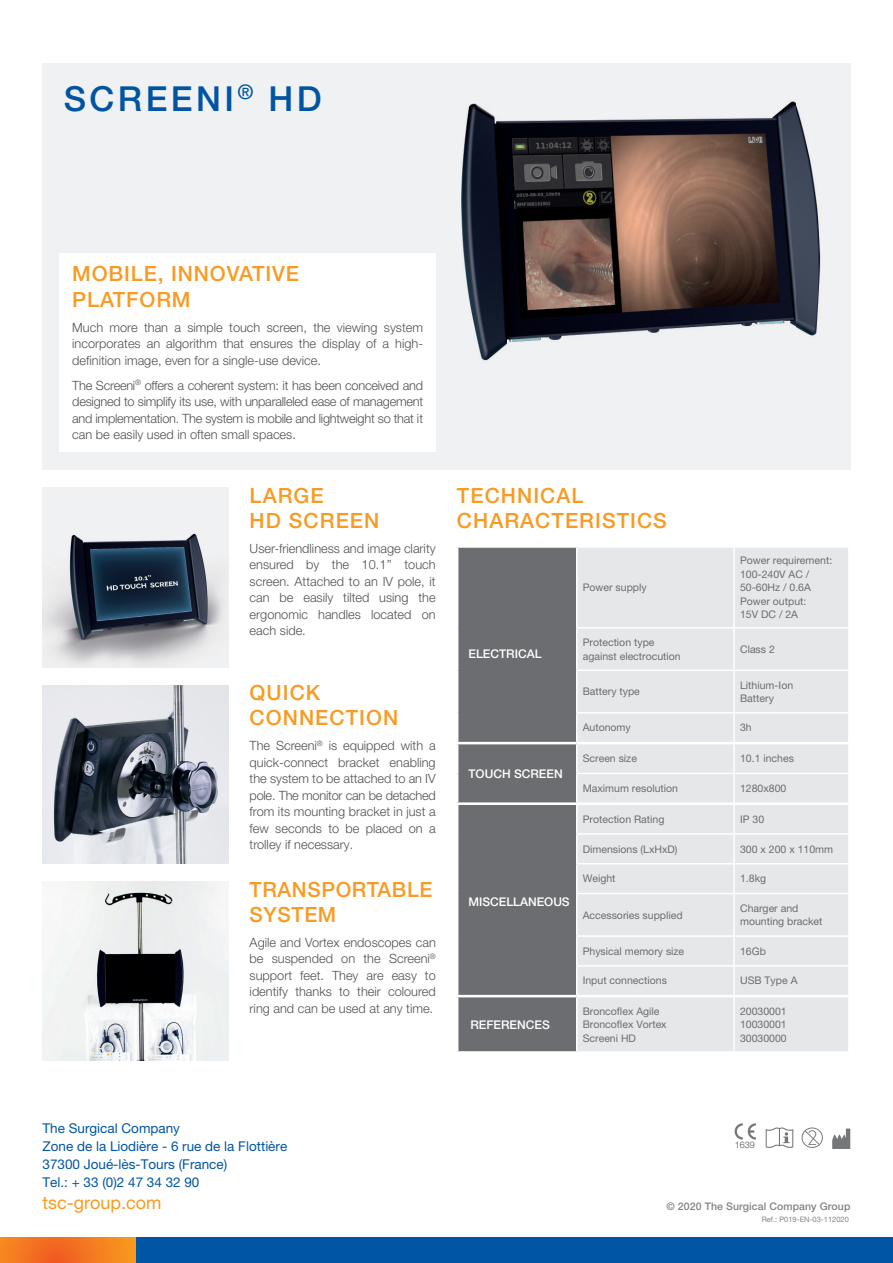
<style>
.page{position:relative;width:893px;height:1263px;background:#fff}
.page>*{position:absolute;margin:0;border:0;box-sizing:border-box;transform-origin:0 0}
.t1{font:500 34.5px "Helvetica Neue LT Pro";letter-spacing:.1em;color:#0154a3}
.t2{font:500 21px/25.2px "Helvetica Neue LT Pro";letter-spacing:.05em;color:#f89b24}
.t3{font:500 21px/25.2px "Helvetica Neue LT Pro";letter-spacing:.03em;color:#f89b24}
.t4{font:18px "Helvetica Neue LT Pro";color:#f89b24}
.t5{font:13.5px/18px "Helvetica Neue LT Pro";color:#0155a5}
.t6{font:300 12.75px/16.5px "Helvetica Neue LT Pro";color:#4f5252;text-align:justify}
.t7{font:500 12px "Helvetica Neue LT Pro";color:#fff}
.t8{font:10.5px/13.5px "Helvetica Neue LT Pro";color:#6c6d70}
.t9{font:500 10.5px "Helvetica Neue LT Pro";letter-spacing:.01em;color:#808285}
.t10{font:300 9px "Helvetica Neue LT Pro";color:#4f5252}
.t11{font:7.5px "Helvetica Neue LT Pro";color:#828487}
</style>
<div class="page">
<div style="left:42px;top:64px;width:808px;height:406px;background:#f0f1f2"></div>
<img style="left:150px;top:101px;width:671px;height:260px">
<div style="left:60px;top:254px;width:376px;height:198px;background:#fff"></div>
<img style="left:42px;top:488px;width:187px;height:179px">
<img style="left:42px;top:686px;width:187px;height:178px">
<img style="left:42px;top:882px;width:187px;height:178px">
<svg style="left:0;top:1237px;width:136px;height:26px;background:#f47920"></svg>
<div style="left:136px;top:1237px;width:757px;height:26px;background:#0155a5"></div>
<svg style="left:766px;top:1127px;width:27px;height:21px"></svg>
<svg style="left:735px;top:1123px;width:21px;height:16px"></svg>
<svg style="left:802px;top:1127px;width:21px;height:21px"></svg>
<svg style="left:832px;top:1128px;width:18px;height:21px"></svg>
<div style="left:458px;top:547px;width:119px;height:195px;background:#6c6d70"></div>
<div style="left:577px;top:548px;width:271px;height:164px;background:#e6e7e9"></div>
<hr style="left:576px;top:627px;width:158px;height:1px;background:#fff">
<hr style="left:576px;top:669px;width:158px;height:2px;background:#fff">
<hr style="left:576px;top:712px;width:158px;height:1px;background:#fff">
<hr style="left:733px;top:548px;width:2px;height:79px;background:#fff">
<hr style="left:734px;top:627px;width:116px;height:1px;background:#fff">
<hr style="left:733px;top:628px;width:2px;height:41px;background:#fff">
<hr style="left:734px;top:669px;width:116px;height:2px;background:#fff">
<hr style="left:733px;top:671px;width:2px;height:41px;background:#fff">
<hr style="left:457px;top:546px;width:120px;height:2px;background:#fff">
<hr style="left:576px;top:548px;width:1px;height:79px;background:#fff">
<hr style="left:576px;top:628px;width:1px;height:41px;background:#fff">
<hr style="left:576px;top:671px;width:1px;height:41px;background:#fff">
<svg style="left:457px;top:713px;width:391px;height:338px;background:#c3c4c6"></svg>
<hr style="left:577px;top:996px;width:157px;height:1px;background:#fff">
<hr style="left:734px;top:996px;width:116px;height:1px;background:#fff">
<hr style="left:733px;top:997px;width:2px;height:54px;background:#fff">
<hr style="left:457px;top:996px;width:120px;height:1px;background:#fff">
<hr style="left:457px;top:997px;width:1px;height:54px;background:#fff">
<hr style="left:576px;top:997px;width:1px;height:54px;background:#fff">
<h1 class="t1" style="left:64px;top:78px;width:260px">SCREENI<sup>®</sup> HD</h1>
<h2 class="t2" style="left:72px;top:261px;width:228px">MOBILE, INNOVATIVE<br>PLATFORM</h2>
<p class="t6" style="left:72px;top:319px;width:352px">Much more than a simple touch screen, the viewing system incorporates an algorithm that ensures the display of a high&shy;definition image, even for a single-use device.</p>
<p class="t6" style="left:72px;top:377px;width:352px">The Screeni<sup>®</sup> offers a coherent system: it has been conceived and designed to simplify its use, with unparalleled ease of management and implementation. The system is mobile and lightweight so that it can be easily used in often small spaces.</p>
<h2 class="t2" style="left:250px;top:482px;width:131px">LARGE<br>HD SCREEN</h2>
<p class="t6" style="left:250px;top:540px;width:188px">User-friendliness and image clarity ensured by the 10.1’’ touch screen. Attached to an IV pole, it can be easily tilted using the ergonomic handles located on each side.</p>
<h2 class="t2" style="left:250px;top:680px;width:150px">QUICK<br>CONNECTION</h2>
<p class="t6" style="left:250px;top:737px;width:188px">The Screeni<sup>®</sup> is equipped with a quick-connect bracket enabling the system to be attached to an IV pole. The monitor can be detached from its mounting bracket in just a few seconds to be placed on a trolley if necessary.</p>
<h2 class="t3" style="left:250px;top:876px;width:184px">TRANSPORTABLE<br>SYSTEM</h2>
<p class="t6" style="left:250px;top:934px;width:188px">Agile and Vortex endoscopes can be suspended on the Screeni<sup>® </sup>support feet. They are easy to identify thanks to their coloured ring and can be used at any time.</p>
<h2 class="t2" style="left:457px;top:482px;width:211px">TECHNICAL<br>CHARACTERISTICS</h2>
<p class="t8" style="left:583px;top:580px;width:65px">Power supply</p>
<p class="t8" style="left:740px;top:553px;width:94px">Power requirement:<br>100-240V AC /<br>50-60Hz / 0.6A<br>Power output:<br>15V DC / 2A</p>
<p class="t7" style="left:468px;top:646px;width:75px">ELECTRICAL</p>
<p class="t7" style="left:468px;top:767px;width:96px">TOUCH SCREEN</p>
<p class="t7" style="left:468px;top:894px;width:103px">MISCELLANEOUS</p>
<p class="t7" style="left:470px;top:1017px;width:81px">REFERENCES</p>
<p class="t8" style="left:583px;top:635px;width:100px">Protection type against electrocution</p>
<p class="t8" style="left:740px;top:642px;width:36px">Class 2</p>
<p class="t8" style="left:583px;top:685px;width:59px">Battery type</p>
<p class="t8" style="left:740px;top:678px;width:55px">Lithium-Ion<br>Battery</p>
<p class="t8" style="left:583px;top:721px;width:50px">Autonomy</p>
<p class="t8" style="left:740px;top:721px;width:13px">3h</p>
<p class="t8" style="left:583px;top:752px;width:56px">Screen size</p>
<p class="t8" style="left:740px;top:752px;width:55px">10.1 inches</p>
<p class="t8" style="left:583px;top:781px;width:97px">Maximum resolution</p>
<p class="t8" style="left:740px;top:781px;width:48px">1280x800</p>
<p class="t8" style="left:583px;top:812px;width:83px">Protection Rating</p>
<p class="t8" style="left:740px;top:812px;width:26px">IP 30</p>
<p class="t8" style="left:583px;top:842px;width:96px">Dimensions (LxHxD)</p>
<p class="t8" style="left:740px;top:842px;width:95px">300 x 200 x 110mm</p>
<p class="t8" style="left:583px;top:872px;width:34px">Weight</p>
<p class="t8" style="left:740px;top:872px;width:28px">1.8kg</p>
<p class="t8" style="left:583px;top:908px;width:101px">Accessories supplied</p>
<p class="t8" style="left:740px;top:901px;width:84px">Charger and mounting bracket</p>
<p class="t8" style="left:583px;top:944px;width:103px">Physical memory size</p>
<p class="t8" style="left:740px;top:944px;width:27px">16Gb</p>
<p class="t8" style="left:583px;top:974px;width:86px">Input connections</p>
<p class="t8" style="left:740px;top:974px;width:59px">USB Type A</p>
<p class="t8" style="left:583px;top:1004px;width:85px">Broncoflex Agile<br>Broncoflex Vortex<br>Screeni HD</p>
<p class="t8" style="left:740px;top:1004px;width:48px;text-align:justify">20030001<br>10030001<br>30030000</p>
<p class="t5" style="left:43px;top:1119px;width:246px">The Surgical Company<br>Zone de la Liodière - 6 rue de la Flottière<br>37300 Joué-lès-Tours (France)<br>Tel.: + 33 (0)2 47 34 32 90</p>
<h3 class="t4" style="left:43px;top:1192px;width:121px">tsc-group.com</h3>
<p class="t10" style="left:735px;top:1139px;width:22px">1639</p>
<p class="t9" style="left:666px;top:1200px;width:186px">© 2020 The Surgical Company Group</p>
<p class="t11" style="left:762px;top:1214px;width:89px">Ref.: P019-EN-03-112020</p>
</div>
